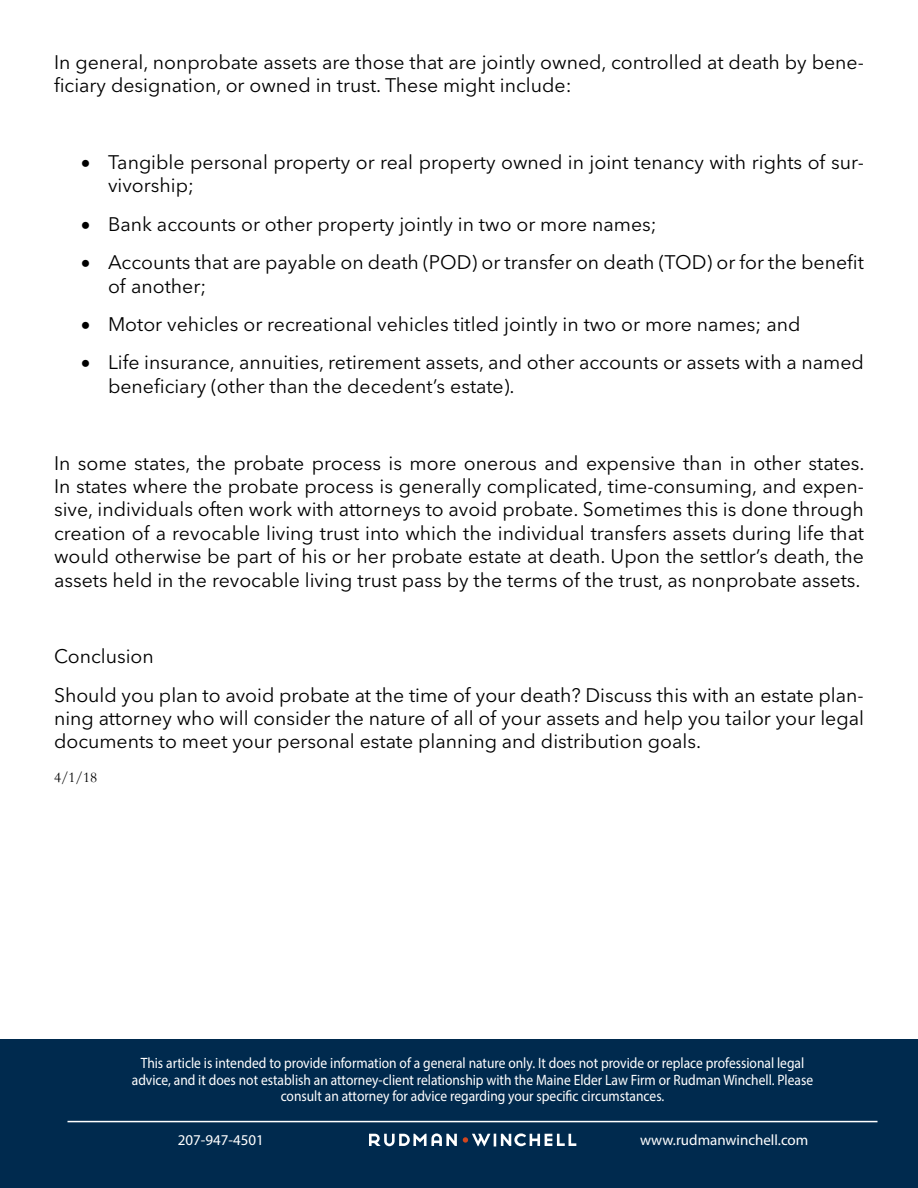
<style>
.page{position:relative;width:918px;height:1188px;background:#fff}
.page>*{position:absolute;margin:0;border:0;box-sizing:border-box;transform-origin:0 0}
.t1{font:19.5px/23.4px "Avenir Next LT Pro";color:#000}
.t2{font:15px/16.5px "Myriad Pro";color:#fff;text-align:center;scale:.9 1}
.t3{font:15px "Myriad Pro";color:#fff}
.t4{font:15px "Garamond";color:#000}
</style>
<div class="page">
<div style="left:0;top:1040px;width:918px;height:148px;background:#002a4e"></div>
<svg style="left:369px;top:1133px;width:207px;height:13px"></svg>
<hr style="left:68px;top:1121px;width:810px;height:1px;background:#fff">
<p class="t1" style="left:54px;top:50px;width:812px">In general, nonprobate assets are those that are jointly owned, controlled at death by bene&shy;ficiary designation, or owned in trust. These might include:</p>
<p class="t1" style="left:108px;top:150px;width:757px;text-indent:-27px">• Tangible personal property or real property owned in joint tenancy with rights of sur&shy;vivorship;</p>
<p class="t1" style="left:81px;top:212px;width:577px">• Bank accounts or other property jointly in two or more names;</p>
<p class="t1" style="left:108px;top:251px;width:757px;text-indent:-27px">• Accounts that are payable on death (POD) or transfer on death (TOD) or for the benefit of another;</p>
<p class="t1" style="left:81px;top:312px;width:721px">• Motor vehicles or recreational vehicles titled jointly in two or more names; and</p>
<p class="t1" style="left:108px;top:351px;width:757px;text-indent:-27px">• Life insurance, annuities, retirement assets, and other accounts or assets with a named beneficiary (other than the decedent’s estate).</p>
<p class="t1" style="left:54px;top:451px;width:812px;text-align:justify">In some states, the probate process is more onerous and expensive than in other states.<br>In states where the probate process is generally complicated, time-consuming, and expen&shy;sive, individuals often work with attorneys to avoid probate. Sometimes this is done through creation of a revocable living trust into which the individual transfers assets during life that would otherwise be part of his or her probate estate at death. Upon the settlor’s death, the assets held in the revocable living trust pass by the terms of the trust, as nonprobate assets.</p>
<p class="t1" style="left:54px;top:637px;width:811px;line-height:38.4px">Conclusion<br>Should you plan to avoid probate at the time of your death? Discuss this with an estate plan-</p>
<p class="t1" style="left:54px;top:707px;width:812px">ning attorney who will consider the nature of all of your assets and help you tailor your legal documents to meet your personal estate planning and distribution goals.</p>
<p class="t4" style="left:54px;top:767px;width:45px">4/1/18</p>
<p class="t2" style="left:132px;top:1055px;width:758px">This article is intended to provide information of a general nature only. It does not provide or replace professional legal advice, and it does not establish an attorney-client relationship with the Maine Elder Law Firm or Rudman Winchell. Please consult an attorney for advice regarding your specific circumstances.</p>
<p class="t3" style="left:178px;top:1131px;width:88px">207-947-4501</p>
<p class="t3" style="left:640px;top:1131px;width:170px">www.rudmanwinchell.com</p>
</div>
